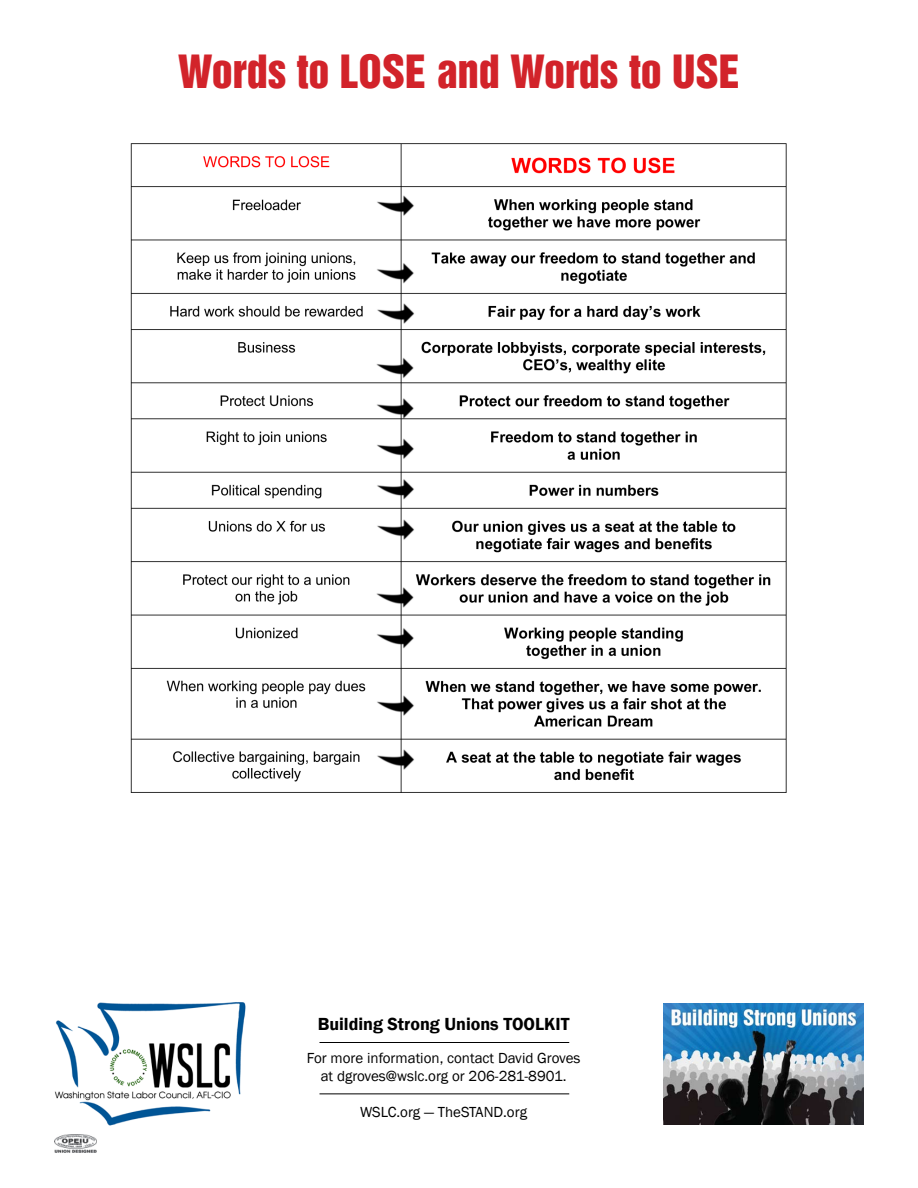
<style>
.page{position:relative;width:918px;height:1188px;background:#fff}
.page>*{position:absolute;margin:0;border:0;box-sizing:border-box;transform-origin:0 0}
.t1{font:42px "Switzerland Inserat Plain";color:#d2232a}
.t2{font:600 18px "Franklin Gothic";color:#000}
.t3{font:15px/18px "Franklin Gothic";color:#000;text-align:center}
</style>
<div class="page">
<img style="left:663px;top:1003px;width:201px;height:122px">
<img style="left:55px;top:1002px;width:191px;height:124px">
<hr style="left:320px;top:1042px;width:249px;height:1px;background:#000">
<hr style="left:320px;top:1094px;width:249px;height:1px;background:#000">
<img style="left:54px;top:1134px;width:43px;height:19px">
<img style="left:130px;top:143px;width:657px;height:650px">
<h1 class="t1" style="left:178px;top:46px;width:564px">Words to LOSE and Words to USE</h1>
<p class="t2" style="left:318px;top:1013px;width:253px">Building Strong Unions TOOLKIT</p>
<p class="t3" style="left:307px;top:1049px;width:275px">For more information, contact David Groves at dgroves@wslc.org or 206-281-8901.</p>
<p class="t3" style="left:360px;top:1103px;width:168px">WSLC.org — TheSTAND.org</p>
</div>
